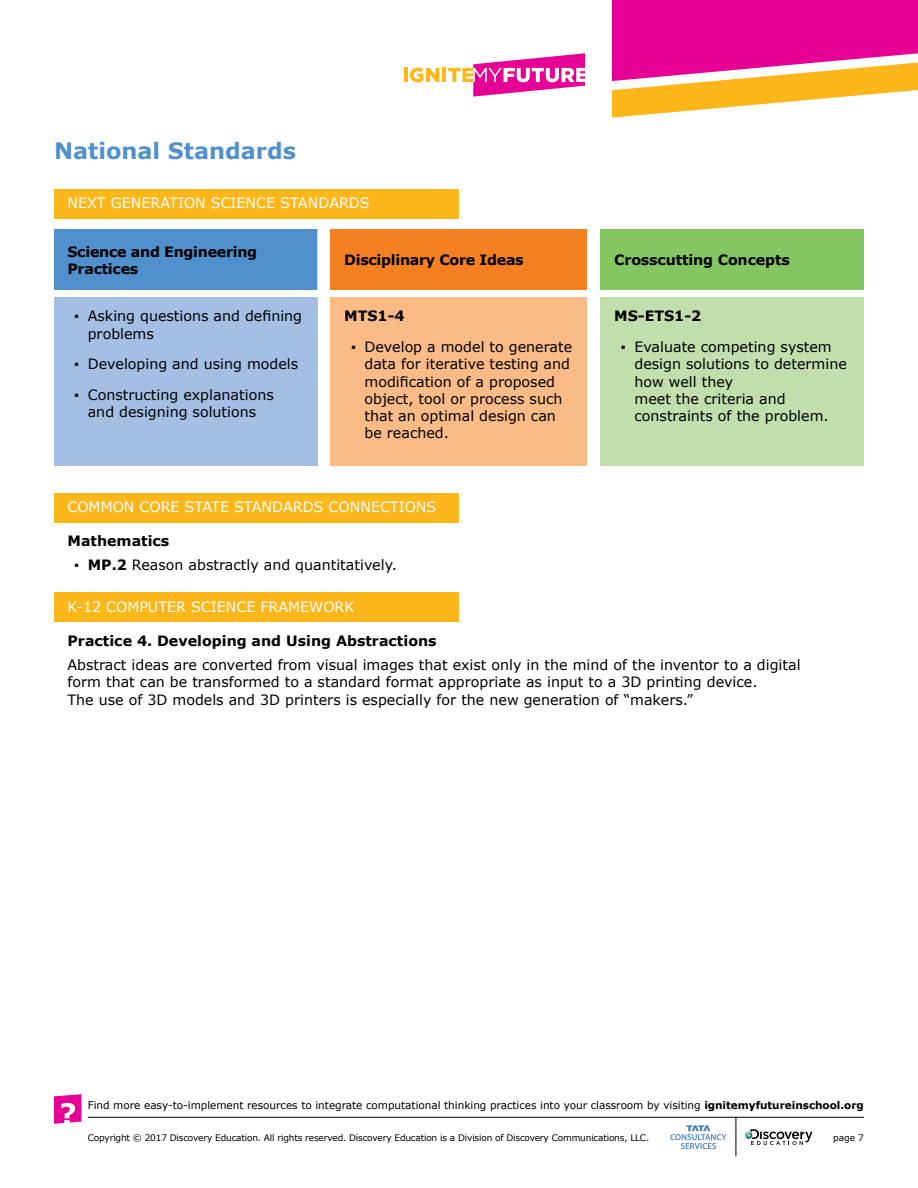
<style>
.page{position:relative;width:918px;height:1188px;background:#fff}
.page>*{position:absolute;margin:0;border:0;box-sizing:border-box;transform-origin:0 0}
.t1{font:700 22.5px "Verdana";color:#5091cd}
.t2{font:14.25px/17.2px "Verdana";color:#000}
.t3{font:700 14.25px/17.2px "Verdana";letter-spacing:-.01em;color:#000}
.t4{font:14.25px "Verdana";color:#fff}
.t5{font:10.5px "Verdana";letter-spacing:-.005em;color:#000}
.t6{font:9px "Verdana";letter-spacing:-.02em;color:#000}
.s1{font-weight:700}
</style>
<div class="page">
<svg style="left:612px;top:0;width:306px;height:118px"></svg>
<svg style="left:670px;top:1125px;width:57px;height:24px"></svg>
<svg style="left:745px;top:1129px;width:68px;height:16px"></svg>
<hr style="left:736px;top:1118px;width:1px;height:38px;background:#000">
<hr style="left:88px;top:1117px;width:776px;height:1px;background:#000">
<svg style="left:54px;top:1094px;width:27px;height:30px"></svg>
<div style="left:54px;top:189px;width:405px;height:30px;background:#fdb71a"></div>
<div style="left:54px;top:493px;width:405px;height:29px;background:#fdb71a"></div>
<div style="left:54px;top:593px;width:405px;height:29px;background:#fdb71a"></div>
<hr style="left:404px;top:68px;width:4px;height:14px;background:#ffb819">
<svg style="left:410px;top:68px;width:29px;height:14px"></svg>
<hr style="left:442px;top:68px;width:4px;height:14px;background:#ffb819">
<svg style="left:448px;top:54px;width:137px;height:43px"></svg>
<svg style="left:54px;top:230px;width:547px;height:236px;fill:#5091cd"></svg>
<div style="left:331px;top:230px;width:256px;height:60px;background:#f58021"></div>
<div style="left:601px;top:230px;width:263px;height:60px;background:#84c661"></div>
<div style="left:54px;top:297px;width:263px;height:169px;background:#a4bfe4"></div>
<div style="left:331px;top:297px;width:256px;height:169px;background:#fbbb87"></div>
<div style="left:601px;top:297px;width:263px;height:169px;background:#c0dfac"></div>
<h1 class="t1" style="left:54px;top:136px;width:244px">National Standards</h1>
<p class="t4" style="left:68px;top:194px;width:304px">NEXT GENERATION SCIENCE STANDARDS</p>
<p class="t3" style="left:68px;top:243px;width:191px">Science and Engineering<br>Practices</p>
<p class="t3" style="left:344px;top:252px;width:181px">Disciplinary Core Ideas</p>
<p class="t3" style="left:614px;top:252px;width:177px">Crosscutting Concepts</p>
<p class="t2" style="left:88px;top:308px;width:216px;text-indent:-13px">▪ Asking questions and defining problems</p>
<p class="t2" style="left:74px;top:356px;width:225px">▪ Developing and using models</p>
<p class="t2" style="left:74px;top:387px;width:201px;text-align:center">▪ Constructing explanations and designing solutions</p>
<p class="t3" style="left:344px;top:308px;width:62px">MTS1-4</p>
<p class="t2" style="left:364px;top:339px;width:209px;text-indent:-13px">▪ Develop a model to generate data for iterative testing and modification of a proposed object, tool or process such that an optimal design can be reached.</p>
<p class="t3" style="left:614px;top:308px;width:89px">MS-ETS1-2</p>
<p class="t2" style="left:634px;top:339px;width:214px;text-indent:-13px">▪ Evaluate competing system design solutions to determine how well they<br>meet the criteria and constraints of the problem.</p>
<p class="t4" style="left:67px;top:498px;width:370px">COMMON CORE STATE STANDARDS CONNECTIONS</p>
<p class="t3" style="left:67px;top:533px;width:103px">Mathematics</p>
<p class="t2" style="left:74px;top:557px;width:324px">▪ <span class="s1">MP.2</span> Reason abstractly and quantitatively.</p>
<p class="t4" style="left:67px;top:597px;width:288px">K-12 COMPUTER SCIENCE FRAMEWORK</p>
<p class="t3" style="left:67px;top:632px;width:371px">Practice 4. Developing and Using Abstractions</p>
<p class="t2" style="left:67px;top:657px;width:735px">Abstract ideas are converted from visual images that exist only in the mind of the inventor to a digital form that can be transformed to a standard format appropriate as input to a 3D printing device.<br>The use of 3D models and 3D printers is especially for the new generation of “makers.”</p>
<p class="t5" style="left:88px;top:1099px;width:778px">Find more easy-to-implement resources to integrate computational thinking practices into your classroom by visiting <span class="s1">ignitemyfutureinschool.org</span></p>
<p class="t6" style="left:88px;top:1132px;width:563px">Copyright © 2017 Discovery Education. All rights reserved. Discovery Education is a Division of Discovery Communications, LLC.</p>
<p class="t6" style="left:833px;top:1132px;width:32px">page 7</p>
</div>
